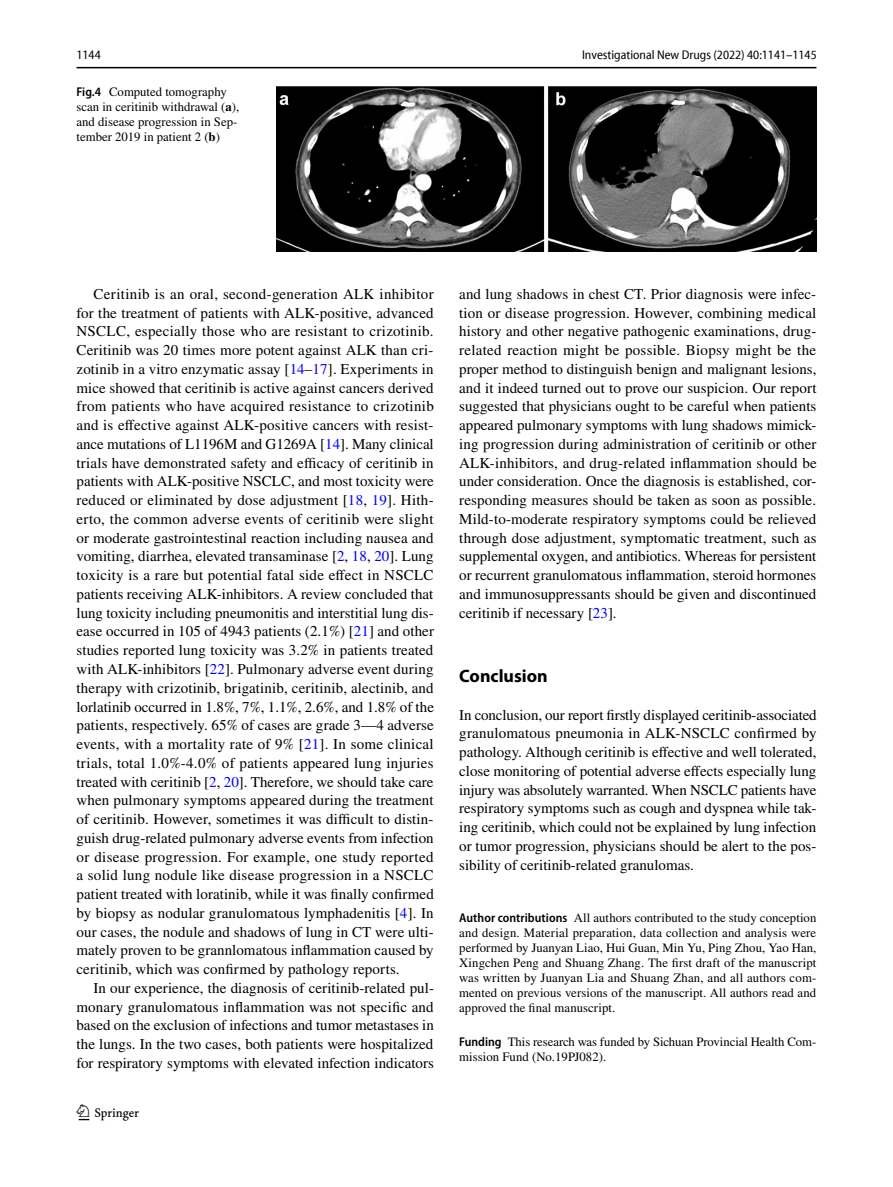
<style>
.page{position:relative;width:893px;height:1187px;background:#fff}
.page>*{position:absolute;margin:0;border:0;box-sizing:border-box;transform-origin:0 0}
.t1{font:22.5px "Springnew Regular 2";color:#000}
.t2{font:700 18px "Myriad Pro";color:#000}
.t3{font:15px/18.8px "STIX";color:#000;text-align:justify}
.t4{font:12.75px/15px "STIX";color:#000}
.t5{font:semi-condensed 12.75px "Myriad Pro Unic";color:#000}
.s1{font-family:"Myriad Pro";font-weight:600;font-stretch:semi-condensed}
.s2{font-weight:700}
.s3{color:#00f}
</style>
<div class="page">
<hr style="left:77px;top:67px;width:739px;height:1px;background:#000">
<img style="left:276px;top:87px;width:540px;height:164px">
<p class="t5" style="left:77px;top:50px;width:26px">1144</p>
<p class="t5" style="left:582px;top:50px;width:236px">Investigational New Drugs (2022) 40:1141–1145</p>
<p class="t4" style="left:77px;top:85px;width:164px"><span class="s1">Fig.4</span> Computed tomography scan in ceritinib withdrawal (<span class="s2">a</span>), and disease progression in Sep&shy;tember 2019 in patient 2 (<span class="s2">b</span>)</p>
<p class="t3" style="left:77px;top:285px;width:359px;text-indent:17px">Ceritinib is an oral, second-generation ALK inhibitor for the treatment of patients with ALK-positive, advanced NSCLC, especially those who are resistant to crizotinib.<br>Ceritinib was 20 times more potent against ALK than cri&shy;zotinib in a vitro enzymatic assay [<span class="s3">14</span>–<span class="s3">17</span>]. Experiments in mice showed that ceritinib is active against cancers derived from patients who have acquired resistance to crizotinib and is effective against ALK-positive cancers with resist&shy;ance mutations of L1196M and G1269A [<span class="s3">14</span>]. Many clinical trials have demonstrated safety and efficacy of ceritinib in patients with ALK-positive NSCLC, and most toxicity were reduced or eliminated by dose adjustment [<span class="s3">18</span>, <span class="s3">19</span>]. Hith&shy;erto, the common adverse events of ceritinib were slight or moderate gastrointestinal reaction including nausea and vomiting, diarrhea, elevated transaminase [<span class="s3">2</span>, <span class="s3">18</span>, <span class="s3">20</span>]. Lung toxicity is a rare but potential fatal side effect in NSCLC patients receiving ALK-inhibitors. A review concluded that lung toxicity including pneumonitis and interstitial lung dis&shy;ease occurred in 105 of 4943 patients (2.1%) [<span class="s3">21</span>] and other studies reported lung toxicity was 3.2% in patients treated with ALK-inhibitors [<span class="s3">22</span>]. Pulmonary adverse event during therapy with crizotinib, brigatinib, ceritinib, alectinib, and lorlatinib occurred in 1.8%, 7%, 1.1%, 2.6%, and 1.8% of the patients, respectively. 65% of cases are grade 3—4 adverse events, with a mortality rate of 9% [<span class="s3">21</span>]. In some clinical trials, total 1.0%-4.0% of patients appeared lung injuries treated with ceritinib [<span class="s3">2</span>, <span class="s3">20</span>]. Therefore, we should take care when pulmonary symptoms appeared during the treatment of ceritinib. However, sometimes it was difficult to distin&shy;guish drug-related pulmonary adverse events from infection or disease progression. For example, one study reported a solid lung nodule like disease progression in a NSCLC patient treated with loratinib, while it was finally confirmed by biopsy as nodular granulomatous lymphadenitis [<span class="s3">4</span>]. In our cases, the nodule and shadows of lung in CT were ulti&shy;mately proven to be grannlomatous inflammation caused by ceritinib, which was confirmed by pathology reports.</p>
<p class="t3" style="left:77px;top:979px;width:359px;text-indent:17px">In our experience, the diagnosis of ceritinib-related pul&shy;monary granulomatous inflammation was not specific and based on the exclusion of infections and tumor metastases in the lungs. In the two cases, both patients were hospitalized for respiratory symptoms with elevated infection indicators</p>
<h1 class="t1" style="left:79px;top:1104px;width:62px">1 3</h1>
<p class="t3" style="left:459px;top:285px;width:359px">and lung shadows in chest CT. Prior diagnosis were infec&shy;tion or disease progression. However, combining medical history and other negative pathogenic examinations, drug&shy;related reaction might be possible. Biopsy might be the proper method to distinguish benign and malignant lesions, and it indeed turned out to prove our suspicion. Our report suggested that physicians ought to be careful when patients appeared pulmonary symptoms with lung shadows mimick&shy;ing progression during administration of ceritinib or other ALK-inhibitors, and drug-related inflammation should be under consideration. Once the diagnosis is established, cor&shy;responding measures should be taken as soon as possible.<br>Mild-to-moderate respiratory symptoms could be relieved through dose adjustment, symptomatic treatment, such as supplemental oxygen, and antibiotics. Whereas for persistent or recurrent granulomatous inflammation, steroid hormones and immunosuppressants should be given and discontinued ceritinib if necessary [<span class="s3">23</span>].</p>
<p class="t2" style="left:459px;top:664px;width:90px">Conclusion</p>
<p class="t3" style="left:459px;top:706px;width:359px">In conclusion, our report firstly displayed ceritinib-associated granulomatous pneumonia in ALK-NSCLC confirmed by pathology. Although ceritinib is effective and well tolerated, close monitoring of potential adverse effects especially lung injury was absolutely warranted. When NSCLC patients have respiratory symptoms such as cough and dyspnea while tak&shy;ing ceritinib, which could not be explained by lung infection or tumor progression, physicians should be alert to the pos&shy;sibility of ceritinib-related granulomas.</p>
<p class="t4" style="left:459px;top:911px;width:359px;text-align:justify"><span class="s1">Author contributions</span> All authors contributed to the study conception and design. Material preparation, data collection and analysis were performed by Juanyan Liao, Hui Guan, Min Yu, Ping Zhou, Yao Han, Xingchen Peng and Shuang Zhang. The first draft of the manuscript was written by Juanyan Lia and Shuang Zhan, and all authors com&shy;mented on previous versions of the manuscript. All authors read and approved the final manuscript.</p>
<p class="t4" style="left:459px;top:1034px;width:358px"><span class="s1">Funding</span> This research was funded by Sichuan Provincial Health Com&shy;mission Fund (No.19PJ082).</p>
</div>
